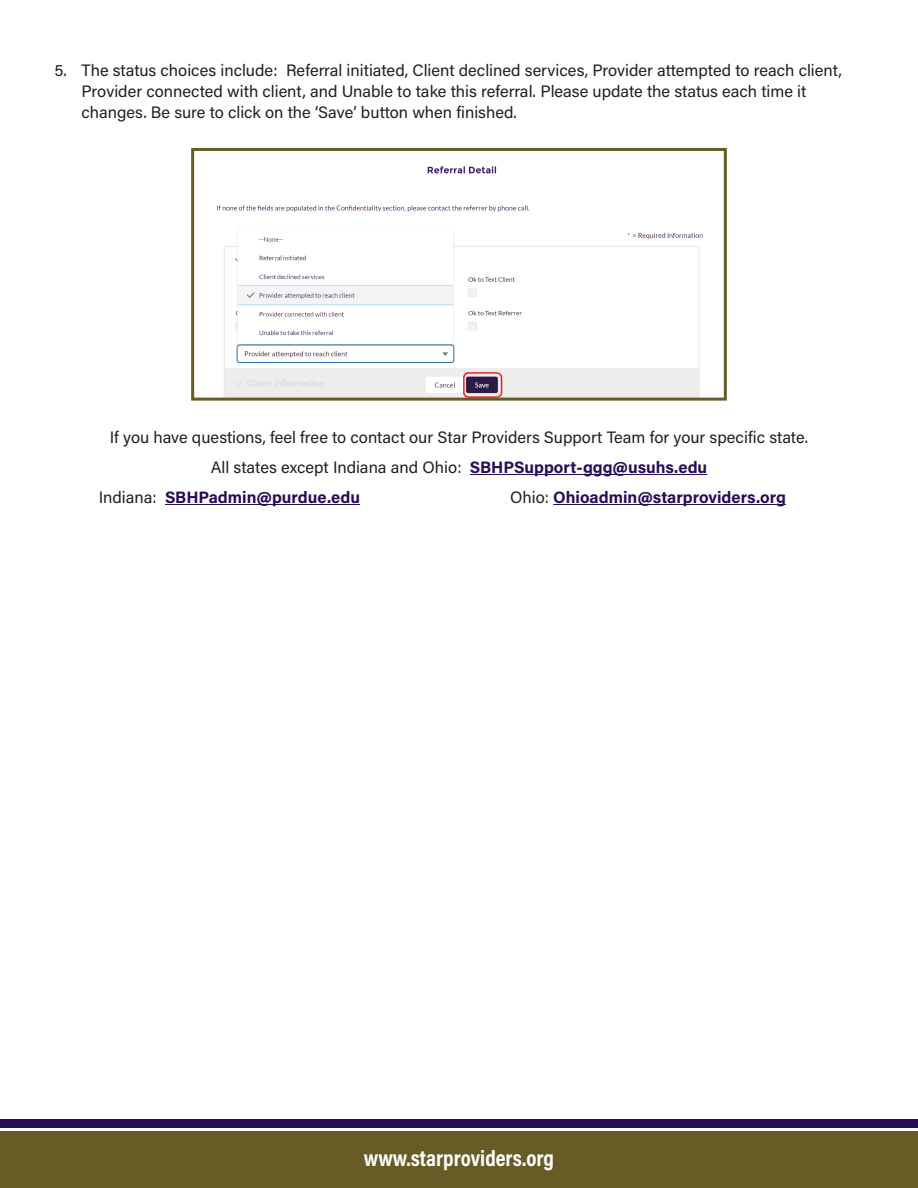
<style>
.page{position:relative;width:918px;height:1188px;background:#fff}
.page>*{position:absolute;margin:0;border:0;box-sizing:border-box;transform-origin:0 0}
.t1{font:700 22.5px "Acumin Pro Cond";color:#fff}
.Body{font:16.5px/21px "Acumin Pro";color:#231f20}
.Body-2{font:700 16.5px "Acumin Pro";color:#290c57}
.s1{font-weight:700;color:#290c57}
.s2{font-weight:400;color:#231f20}
</style>
<div class="page">
<div style="left:0;top:1131px;width:918px;height:57px;background:#675c25"></div>
<div style="left:0;top:1119px;width:918px;height:8px;background:#290c57"></div>
<hr style="left:470px;top:474px;width:237px;height:1px;background:#290c57">
<hr style="left:165px;top:504px;width:195px;height:1px;background:#290c57">
<hr style="left:553px;top:504px;width:233px;height:1px;background:#290c57">
<img style="left:216px;top:166px;width:487px;height:231px">
<div style="left:191px;top:148px;width:536px;height:253px;border:3px solid #675c25"></div>
<p class="Body" style="left:82px;top:59px;width:762px;text-indent:-27px">5. The status choices include: Referral initiated, Client declined services, Provider attempted to reach client,<br>Provider connected with client, and Unable to take this referral. Please update the status each time it changes. Be sure to click on the ‘Save’ button when finished.</p>
<p class="Body" style="left:110px;top:426px;width:700px">If you have questions, feel free to contact our Star Providers Support Team for your specific state.</p>
<p class="Body" style="left:211px;top:456px;width:498px">All states except Indiana and Ohio: <span class="s1">SBHPSupport-ggg@usuhs.edu</span></p>
<p class="Body-2" style="left:99px;top:485px;width:263px"><span class="s2">Indiana:</span> SBHPadmin@purdue.edu</p>
<p class="Body-2" style="left:510px;top:485px;width:277px"><span class="s2">Ohio:</span> Ohioadmin@starproviders.org</p>
<h1 class="t1" style="left:364px;top:1143px;width:192px">www.starproviders.org</h1>
</div>
